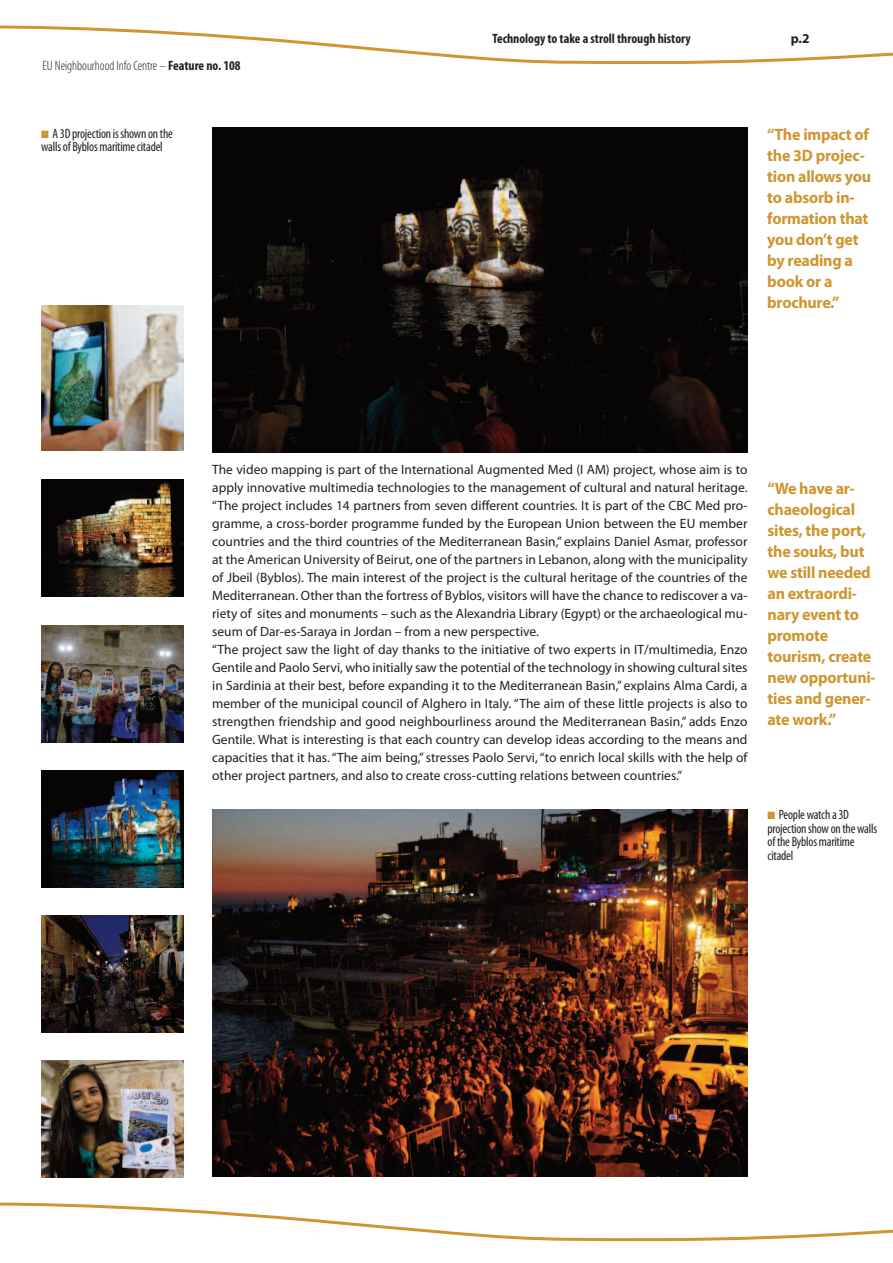
<style>
.page{position:relative;width:893px;height:1263px;background:#fff}
.page>*{position:absolute;margin:0;border:0;box-sizing:border-box;transform-origin:0 0}
.t1{font:700 16.5px/21px "Myriad Pro";letter-spacing:-.015em;color:#ce9631}
.t2{font:13.5px/18px "Myriad Pro";color:#231f20}
.t3{font:condensed 13.5px/13.5px "Myriad Pro";letter-spacing:-.015em;color:#231f20}
.t4{font:300 condensed 13.5px "Myriad Pro";color:#231f20}
.t5{font:700 condensed 13.5px "Myriad Pro";color:#231f20}
.t6{font:700 13.5px "Myriad Pro";color:#231f20}
.s1{font-weight:700}
.s2{color:#ce9631}
</style>
<div class="page">
<img style="left:213px;top:128px;width:534px;height:325px">
<img style="left:213px;top:810px;width:534px;height:367px">
<svg style="left:0;top:25px;width:893px;height:39px"></svg>
<svg style="left:0;top:1202px;width:893px;height:40px"></svg>
<img style="left:41px;top:770px;width:142px;height:117px">
<img style="left:41px;top:625px;width:142px;height:117px">
<img style="left:41px;top:480px;width:142px;height:117px">
<img style="left:41px;top:305px;width:142px;height:146px">
<img style="left:41px;top:916px;width:142px;height:117px">
<img style="left:41px;top:1061px;width:142px;height:117px">
<p class="t4" style="left:43px;top:60px;width:200px">EU Neighbourhood InfoCentre – <span class="s1">Feature no. 108</span></p>
<p class="t3" style="left:41px;top:128px;width:133px"><span class="s2">■</span> A 3D projection isshown on the wallsof Byblosmaritimecitadel</p>
<p class="t5" style="left:492px;top:33px;width:200px">Technology to take a stroll through history</p>
<p class="t6" style="left:791px;top:33px;width:20px">p.2</p>
<p class="t1" style="left:767px;top:125px;width:105px">“The impact of the 3D projec&shy;tion allows you to absorb in&shy;formation that you don’t get by reading a book or a brochure.”</p>
<p class="t2" style="left:212px;top:461px;width:537px">The video mapping is part of the International Augmented Med (I AM) project, whose aim is to apply innovative multimedia technologies to the management of cultural and natural heritage. “The project includes 14 partners from seven different countries. It is part of the CBC Med pro&shy;gramme, a cross-border programme funded by the European Union between the EU member countries and the third countries of the Mediterranean Basin,” explains Daniel Asmar, professor at the American University of Beirut, one of the partners in Lebanon, along with the municipality of Jbeil (Byblos). The main interest of the project is the cultural heritage of the countries of the Mediterranean. Other than the fortress of Byblos, visitors will have the chance to rediscover a va&shy;riety of sites and monuments – such as the Alexandria Library (Egypt) or the archaeological mu&shy;seum of Dar-es-Saraya in Jordan – from a new perspective.<br>“The project saw the light of day thanks to the initiative of two experts in IT/multimedia, Enzo Gentile and Paolo Servi, who initially saw the potential of the technology in showing cultural sites in Sardinia at their best, before expanding it to the Mediterranean Basin,” explains Alma Cardi, a member of the municipal council of Alghero in Italy. “The aim of these little projects is also to strengthen friendship and good neighbourliness around the Mediterranean Basin,” adds Enzo Gentile. What is interesting is that each country can develop ideas according to the means and capacities that it has.“The aim being,”stresses Paolo Servi,“to enrich local skills with the help of other project partners, and also to create cross-cutting relations between countries.”</p>
<p class="t1" style="left:768px;top:480px;width:110px">“We have ar&shy;chaeological sites, the port, the souks, but we still needed an extraordi&shy;nary event to promote tourism, create new opportuni&shy;ties and gener&shy;ate work.”</p>
<p class="t3" style="left:768px;top:809px;width:111px"><span class="s2">■</span> Peoplewatch a3D projection showon thewalls ofthe Byblosmaritime citadel</p>
</div>
